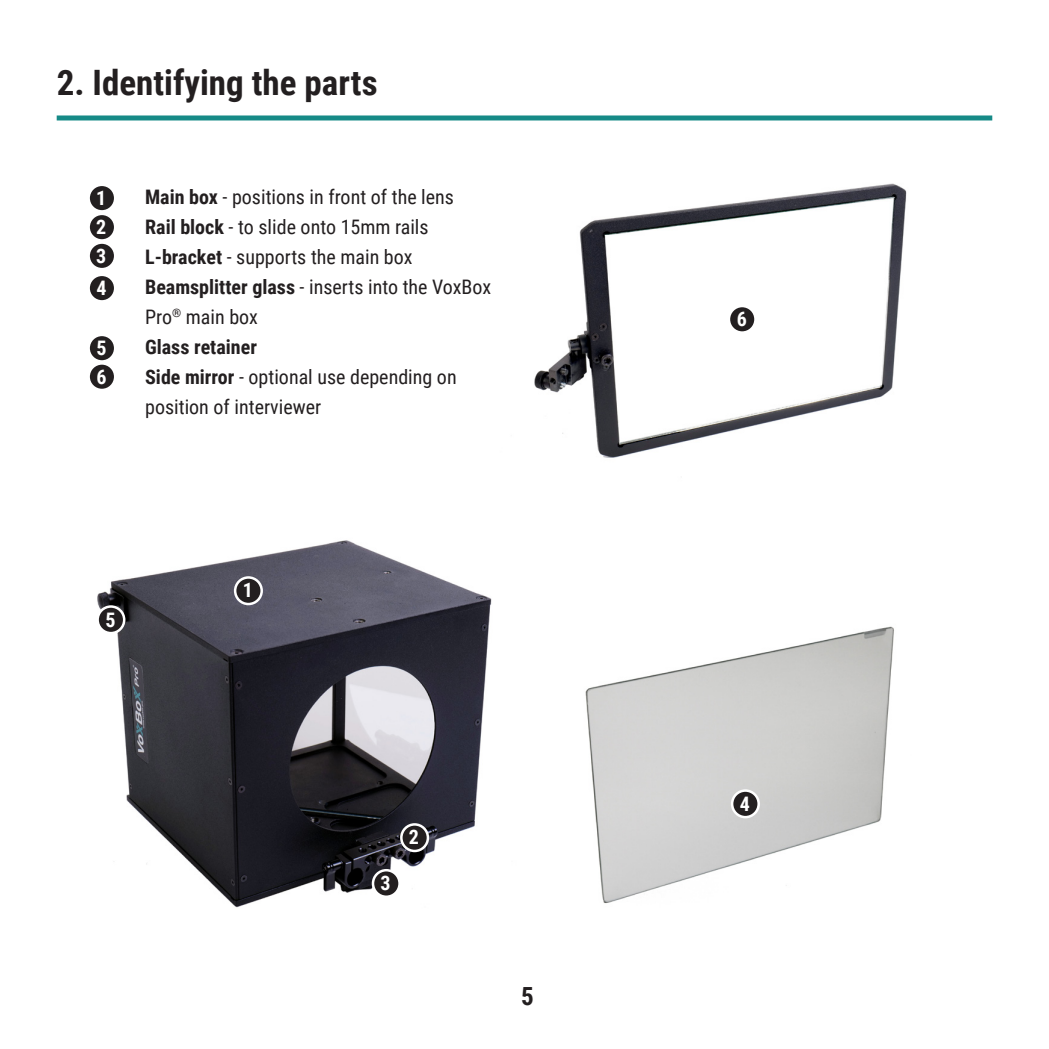
<style>
.page{position:relative;width:1049px;height:1049px;background:#fff}
.page>*{position:absolute;margin:0;border:0;box-sizing:border-box;transform-origin:0 0}
.t1{font:700 35px "Roboto Condensed";color:#231f20}
.t2{font:700 25px "Roboto Condensed";color:#231f20}
.t3{font:20px/30px "Roboto Condensed";color:#231f20}
.t4{font:700 20px "Roboto Condensed";color:#231f20}
.t5{font:700 20px/28.5px "Roboto Condensed";color:#fff}
.s1{font-weight:700}
</style>
<div class="page">
<div style="left:57px;top:115px;width:935px;height:5px;background:#168a87"></div>
<img style="left:585px;top:626px;width:309px;height:278px">
<img style="left:534px;top:183px;width:373px;height:275px">
<img style="left:97px;top:540px;width:395px;height:368px">
<div style="left:89px;top:185px;width:26px;height:26px;background:#231f20;border-radius:50%"></div>
<div style="left:87px;top:184px;width:29px;height:29px;border:2px solid #fff;border-radius:50%"></div>
<svg style="left:235px;top:577px;width:27px;height:27px"></svg>
<div style="left:234px;top:576px;width:29px;height:29px;border:2px solid #fff;border-radius:50%"></div>
<div style="left:89px;top:275px;width:26px;height:26px;background:#231f20;border-radius:50%"></div>
<div style="left:87px;top:274px;width:29px;height:29px;border:2px solid #fff;border-radius:50%"></div>
<svg style="left:732px;top:790px;width:27px;height:27px"></svg>
<div style="left:731px;top:789px;width:29px;height:29px;border:2px solid #fff;border-radius:50%"></div>
<svg style="left:98px;top:606px;width:26px;height:27px"></svg>
<div style="left:96px;top:605px;width:29px;height:29px;border:2px solid #fff;border-radius:50%"></div>
<div style="left:89px;top:335px;width:26px;height:26px;background:#231f20;border-radius:50%"></div>
<div style="left:87px;top:334px;width:29px;height:29px;border:2px solid #fff;border-radius:50%"></div>
<svg style="left:89px;top:363px;width:26px;height:27px"></svg>
<div style="left:87px;top:362px;width:29px;height:29px;border:2px solid #fff;border-radius:50%"></div>
<div style="left:729px;top:306px;width:26px;height:27px;background:#231f20;border-radius:50%"></div>
<div style="left:728px;top:305px;width:29px;height:29px;border:2px solid #fff;border-radius:50%"></div>
<div style="left:89px;top:214px;width:26px;height:26px;background:#231f20;border-radius:50%"></div>
<div style="left:87px;top:213px;width:29px;height:29px;border:2px solid #fff;border-radius:50%"></div>
<div style="left:89px;top:243px;width:26px;height:26px;background:#231f20;border-radius:50%"></div>
<div style="left:87px;top:241px;width:29px;height:29px;border:2px solid #fff;border-radius:50%"></div>
<svg style="left:401px;top:824px;width:27px;height:27px"></svg>
<div style="left:400px;top:823px;width:29px;height:29px;border:2px solid #fff;border-radius:50%"></div>
<div style="left:373px;top:870px;width:26px;height:27px;background:#231f20;border-radius:50%"></div>
<div style="left:372px;top:869px;width:29px;height:29px;border:2px solid #fff;border-radius:50%"></div>
<h1 class="t1" style="left:57px;top:58px;width:322px">2. Identifying the parts</h1>
<p class="t3" style="left:103px;top:181px;width:353px"><span class="s1">• Main box</span> - positions in front of the lens</p>
<p class="t3" style="left:103px;top:211px;width:327px"><span class="s1">• Rail block</span> - to slide onto 15mm rails</p>
<p class="t3" style="left:103px;top:241px;width:311px"><span class="s1">• L-bracket</span> - supports the main box</p>
<p class="t3" style="left:145px;top:271px;width:347px;text-indent:-43px"><span class="s1">• Beamsplitter glass</span> - inserts into the VoxBox<br>Pro<sup>®</sup> main box</p>
<p class="t4" style="left:103px;top:333px;width:156px">• Glass retainer</p>
<p class="t3" style="left:145px;top:361px;width:313px;text-indent:-43px"><span class="s1">• Side mirror</span> - optional use depending on position of interviewer</p>
<p class="t5" style="left:96px;top:183px;width:12px">1</p>
<p class="t5" style="left:96px;top:212px;width:12px">2<br>3</p>
<p class="t5" style="left:96px;top:273px;width:12px">4</p>
<p class="t5" style="left:96px;top:333px;width:12px">5<br>6</p>
<p class="t5" style="left:105px;top:604px;width:12px">5</p>
<p class="t5" style="left:243px;top:575px;width:12px">1</p>
<p class="t5" style="left:381px;top:868px;width:12px">3</p>
<p class="t5" style="left:409px;top:822px;width:12px">2</p>
<p class="t2" style="left:521px;top:978px;width:14px">5</p>
<p class="t5" style="left:737px;top:304px;width:12px">6</p>
<p class="t5" style="left:740px;top:788px;width:12px">4</p>
</div>
